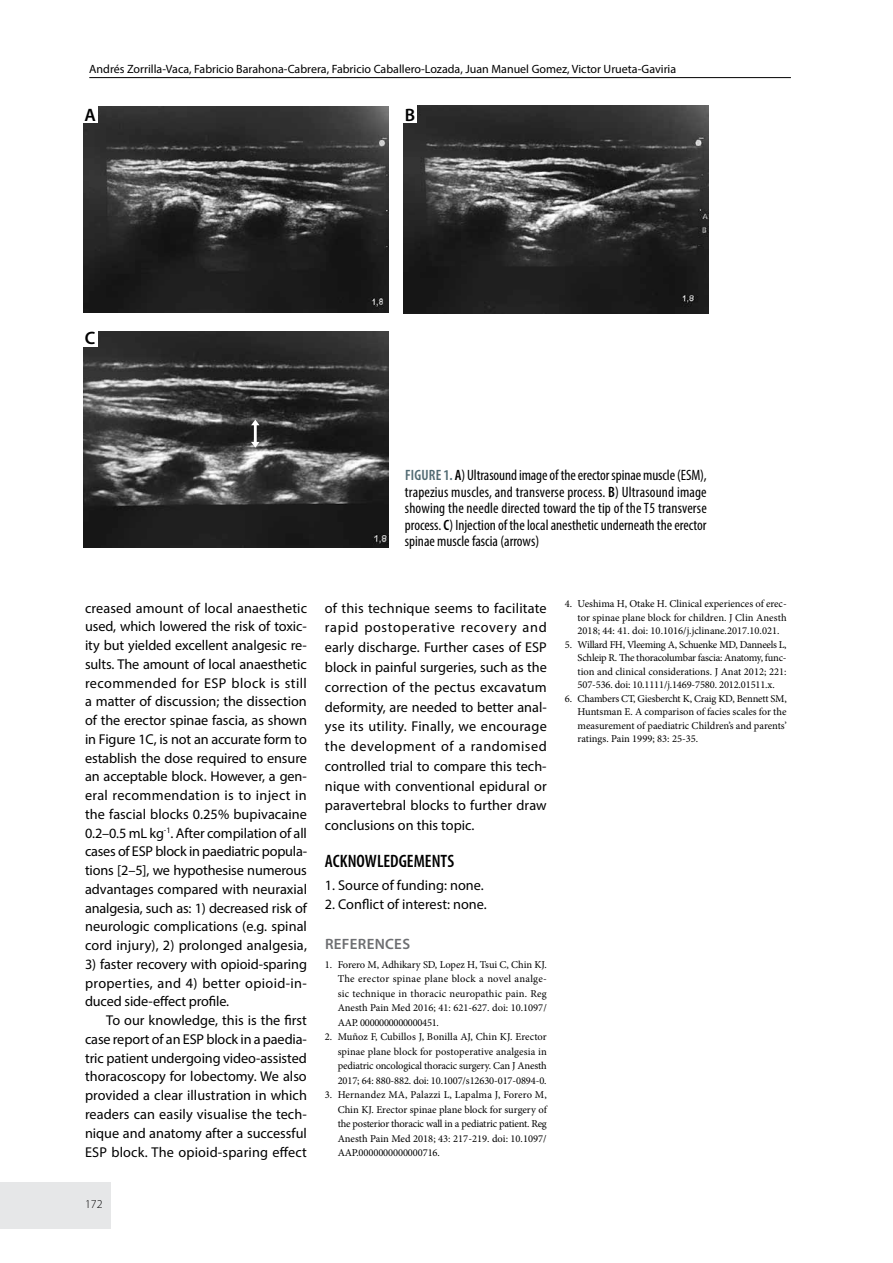
<style>
.page{position:relative;width:893px;height:1263px;background:#fff}
.page>*{position:absolute;margin:0;border:0;box-sizing:border-box;transform-origin:0 0}
.t1{font:600 condensed 18px "Myriad Pro";color:#000}
.t2{font:600 18px "Myriad Pro";color:#000}
.t3{font:condensed 15px/16.5px "Myriad Pro";color:#000;text-align:justify}
.t4{font:600 15px "Myriad Pro";letter-spacing:.02em;color:#6d6e71}
.t5{font:14.25px/18.8px "Myriad Pro";letter-spacing:.005em;color:#000;text-align:justify}
.t6{font:12px "Myriad Pro";color:#000}
.t7{font:300 12px "Myriad Pro";color:#000}
.t8{font:10.5px/14.5px "Minion Pro";letter-spacing:-.005em;color:#000;text-align:justify}
.s1{font-weight:600;color:#506a72}
.s2{font-weight:600}
</style>
<div class="page">
<div style="left:0;top:1182px;width:111px;height:47px;background:#e6e7e8"></div>
<hr style="left:89px;top:77px;width:702px;height:1px;background:#000">
<img style="left:84px;top:107px;width:304px;height:206px">
<img style="left:84px;top:331px;width:304px;height:216px">
<img style="left:251px;top:420px;width:9px;height:28px">
<img style="left:404px;top:105px;width:304px;height:209px">
<div style="left:83px;top:105px;width:15px;height:18px;background:#fff"></div>
<div style="left:83px;top:328px;width:15px;height:19px;background:#fff"></div>
<div style="left:403px;top:105px;width:14px;height:18px;background:#fff"></div>
<p class="t6" style="left:89px;top:62px;width:588px">Andrés Zorrilla-Vaca, Fabricio Barahona-Cabrera, Fabricio Caballero-Lozada, Juan Manuel Gomez, Victor Urueta-Gaviria</p>
<p class="t2" style="left:85px;top:103px;width:13px">A</p>
<p class="t2" style="left:405px;top:103px;width:12px">B</p>
<p class="t2" style="left:85px;top:327px;width:11px">C</p>
<p class="t3" style="left:405px;top:467px;width:303px"><span class="s1">FIGURE 1.</span> <span class="s2">A</span>) Ultrasound image of the erector spinae muscle (ESM), trapezius muscles, and transverse process. <span class="s2">B</span>) Ultrasound image showing the needle directed toward the tip of the T5 transverse process. <span class="s2">C</span>) Injection of the local anesthetic underneath the erector spinae muscle fascia (arrows)</p>
<p class="t5" style="left:85px;top:598px;width:224px">creased amount of local anaesthetic used, which lowered the risk of toxic&shy;ity but yielded excellent analgesic re&shy;sults. The amount of local anaesthetic recommended for ESP block is still a matter of discussion; the dissection of the erector spinae fascia, as shown in Figure 1C, is not an accurate form to establish the dose required to ensure an acceptable block. However, a gen&shy;eral recommendation is to inject in the fascial blocks 0.25% bupivacaine 0.2–0.5 mL kg<sup>-1</sup>. After compilation of all cases of ESP block in paediatric popula&shy;tions [2–5], we hypothesise numerous advantages compared with neuraxial analgesia, such as: 1) decreased risk of neurologic complications (e.g. spinal cord injury), 2) prolonged analgesia,</p>
<p class="t5" style="left:85px;top:954px;width:223px">3) faster recovery with opioid-sparing properties, and 4) better opioid-in&shy;duced side-effect profile.</p>
<p class="t5" style="left:85px;top:1011px;width:223px;text-indent:21px">To our knowledge, this is the first case report of an ESP block in a paedia&shy;tric patient undergoing video-assisted thoracoscopy for lobectomy. We also provided a clear illustration in which readers can easily visualise the tech&shy;nique and anatomy after a successful ESP block. The opioid-sparing effect</p>
<p class="t7" style="left:85px;top:1197px;width:19px">172</p>
<p class="t5" style="left:325px;top:598px;width:223px;line-height:19.8px">of this technique seems to facilitate rapid postoperative recovery and early discharge. Further cases of ESP block in painful surgeries, such as the correction of the pectus excavatum deformity, are needed to better anal&shy;yse its utility. Finally, we encourage the development of a randomised controlled trial to compare this tech&shy;nique with conventional epidural or paravertebral blocks to further draw conclusions on this topic.</p>
<p class="t1" style="left:325px;top:850px;width:17px">ACKNO</p>
<p class="t1" style="left:365px;top:850px;width:89px">WLEDGEMENTS</p>
<p class="t5" style="left:325px;top:875px;width:160px">1. Source of funding: none.</p>
<p class="t5" style="left:325px;top:895px;width:163px">2. Conflict of interest: none.</p>
<p class="t4" style="left:325px;top:934px;width:87px">REFERENCES</p>
<p class="t8" style="left:338px;top:957px;width:211px;text-indent:-13px">1. Forero M, Adhikary SD, Lopez H, Tsui C, Chin KJ.<br>The erector spinae plane block a novel analge&shy;sic technique in thoracic neuropathic pain. Reg Anesth Pain Med 2016; 41: 621-627. doi: 10.1097/ AAP. 0000000000000451.</p>
<p class="t8" style="left:338px;top:1030px;width:211px;text-indent:-13px">2. Muñoz F, Cubillos J, Bonilla AJ, Chin KJ. Erector spinae plane block for postoperative analgesia in pediatric oncological thoracic surgery. Can J Anesth 2017; 64: 880-882. doi: 10.1007/s12630-017-0894-0.</p>
<p class="t8" style="left:338px;top:1088px;width:211px;text-indent:-13px">3. Hernandez MA, Palazzi L, Lapalma J, Forero M, Chin KJ. Erector spinae plane block for surgery of the posterior thoracic wall in a pediatric patient. Reg Anesth Pain Med 2018; 43: 217-219. doi: 10.1097/ AAP.0000000000000716.</p>
<p class="t8" style="left:578px;top:597px;width:211px;line-height:13.5px;text-indent:-13px">4. Ueshima H, Otake H. Clinical experiences of erec&shy;tor spinae plane block for children. J Clin Anesth 2018; 44: 41. doi: 10.1016/j.jclinane.2017.10.021.</p>
<p class="t8" style="left:578px;top:638px;width:211px;line-height:13.5px;text-indent:-13px">5. Willard FH, Vleeming A, Schuenke MD, Danneels L, Schleip R. The thoracolumbar fascia: Anatomy, func&shy;tion and clinical considerations. J Anat 2012; 221:<br>507-536. doi: 10.1111/j.1469-7580. 2012.01511.x.</p>
<p class="t8" style="left:578px;top:692px;width:211px;line-height:13.5px;text-indent:-13px">6. Chambers CT, Giesbercht K, Craig KD, Bennett SM, Huntsman E. A comparison of facies scales for the measurement of paediatric Children’s and parents’ ratings. Pain 1999; 83: 25-35.</p>
</div>
